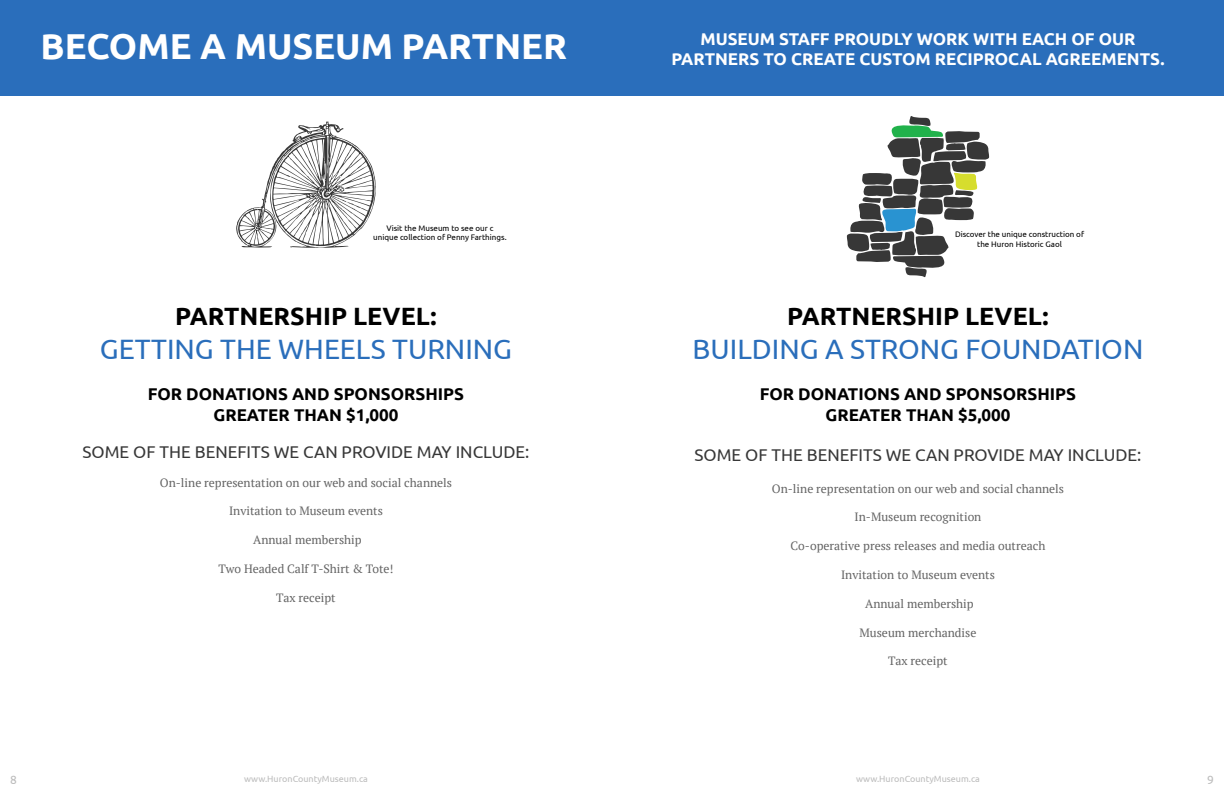
<style>
.page{position:relative;width:1224px;height:792px;background:#fff}
.page>*{position:absolute;margin:0;border:0;box-sizing:border-box;transform-origin:0 0}
.t1{font:700 36px "Ubuntu";color:#fff}
.t2{font:28px "Ubuntu";color:#2a6ebb}
.t3{font:700 25px "Ubuntu";color:#000}
.t4{font:700 17px/20.4px "Ubuntu";color:#000;text-align:center}
.t5{font:17px "Ubuntu";color:#373737}
.t6{font:700 17px/20.4px "Ubuntu";color:#fff;text-align:center}
.t7{font:12px "PT Serif";color:#636363}
.t8{font:12px "Ubuntu";color:#bcbcbc}
.t9{font:9px "Ubuntu";color:#bcbcbc}
.t10{font:8px/9.6px "Ubuntu";color:#000;text-align:center}
</style>
<div class="page">
<svg style="left:236px;top:121px;width:140px;height:127px"></svg>
<svg style="left:847px;top:116px;width:142px;height:161px"></svg>
<div style="left:0;top:0;width:1224px;height:95px;background:#2a6ebb"></div>
<h1 class="t1" style="left:40px;top:25px;width:528px">BECOME A MUSEUM PARTNER</h1>
<h3 class="t6" style="left:671px;top:28px;width:495px">MUSEUM STAFF PROUDLY WORK WITH EACH OF OUR<br>PARTNERS TO CREATE CUSTOM RECIPROCAL AGREEMENTS.</h3>
<p class="t10" style="left:373px;top:223px;width:135px">Visit the Museum to see our c unique collection of Penny Farthings.</p>
<h3 class="t3" style="left:175px;top:301px;width:263px">PARTNERSHIP LEVEL:</h3>
<h2 class="t2" style="left:100px;top:332px;width:414px">GETTING THE WHEELS TURNING</h2>
<h3 class="t4" style="left:148px;top:384px;width:318px">FOR DONATIONS AND SPONSORSHIPS<br>GREATER THAN $1,000</h3>
<h3 class="t5" style="left:83px;top:441px;width:448px">SOME OF THE BENEFITS WE CAN PROVIDE MAY INCLUDE:</h3>
<p class="t7" style="left:160px;top:475px;width:294px">On-line representation on our web and social channels</p>
<p class="t7" style="left:229px;top:503px;width:155px">Invitation to Museum events</p>
<p class="t7" style="left:253px;top:532px;width:110px">Annual membership</p>
<p class="t7" style="left:218px;top:561px;width:177px">Two Headed Calf T-Shirt &amp; Tote!</p>
<p class="t7" style="left:276px;top:590px;width:61px">Tax receipt</p>
<p class="t10" style="left:955px;top:229px;width:131px">Discover the unique construction of the Huron Historic Gaol</p>
<h3 class="t3" style="left:787px;top:301px;width:263px">PARTNERSHIP LEVEL:</h3>
<h2 class="t2" style="left:693px;top:332px;width:452px">BUILDING A STRONG FOUNDATION</h2>
<h3 class="t4" style="left:760px;top:384px;width:318px">FOR DONATIONS AND SPONSORSHIPS<br>GREATER THAN $5,000</h3>
<h3 class="t5" style="left:695px;top:445px;width:448px">SOME OF THE BENEFITS WE CAN PROVIDE MAY INCLUDE:</h3>
<p class="t7" style="left:772px;top:481px;width:294px">On-line representation on our web and social channels</p>
<p class="t7" style="left:855px;top:509px;width:128px">In-Museum recognition</p>
<p class="t7" style="left:791px;top:538px;width:256px">Co-operative press releases and media outreach</p>
<p class="t7" style="left:841px;top:567px;width:155px">Invitation to Museum events</p>
<p class="t7" style="left:865px;top:596px;width:110px">Annual membership</p>
<p class="t7" style="left:859px;top:625px;width:119px">Museum merchandise</p>
<p class="t7" style="left:888px;top:653px;width:61px">Tax receipt</p>
<p class="t8" style="left:10px;top:772px;width:8px">8</p>
<p class="t9" style="left:244px;top:773px;width:125px">www.HuronCountyMuseum.ca</p>
<p class="t9" style="left:856px;top:773px;width:125px">www.HuronCountyMuseum.ca</p>
<p class="t8" style="left:1207px;top:772px;width:8px">9</p>
</div>
